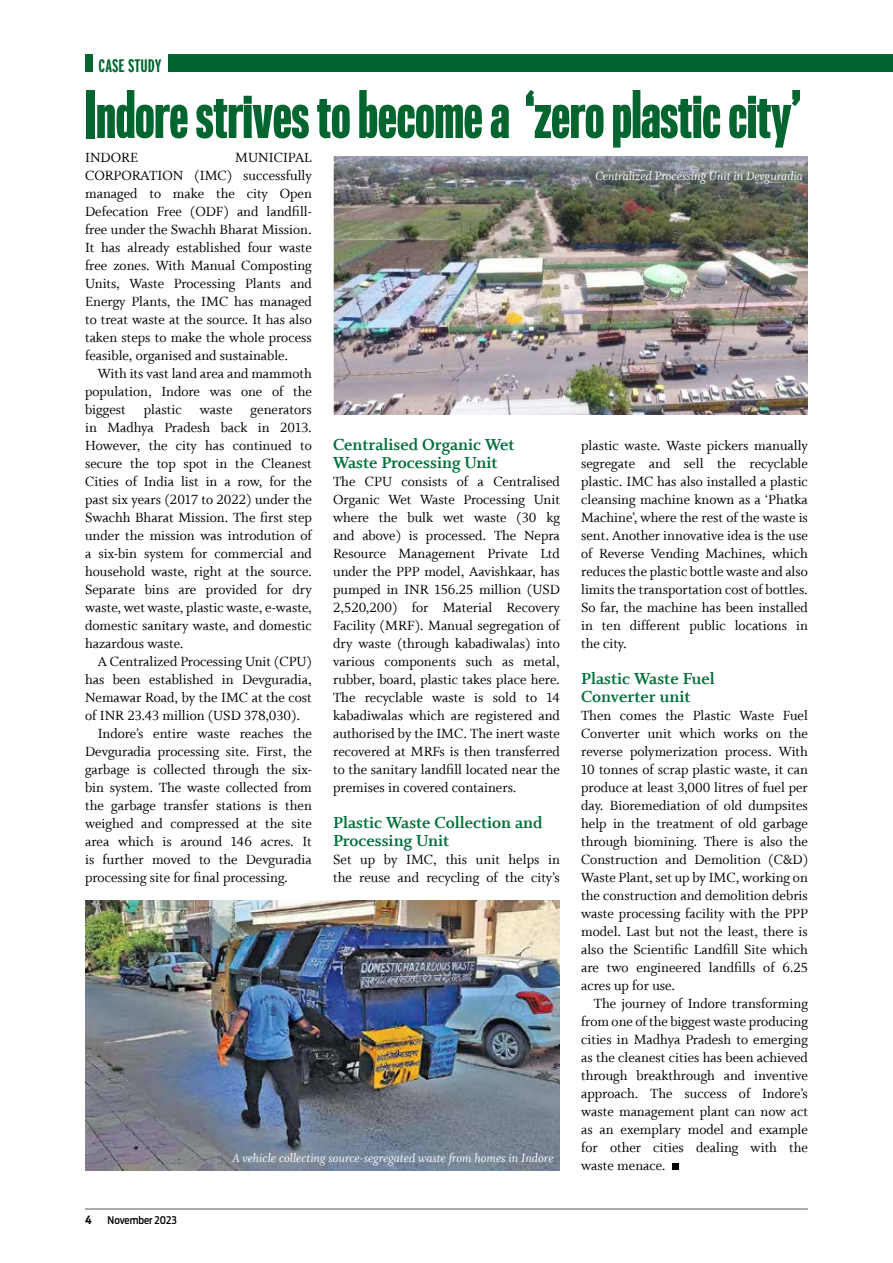
<style>
.page{position:relative;width:893px;height:1263px;background:#fff}
.page>*{position:absolute;margin:0;border:0;box-sizing:border-box;transform-origin:0 0}
.t1{font:500 60px "Titling Gothic FB Skyline";color:#00652e}
.t2{font:18px/18px "Whitman Bold LF";color:#006f39}
.t3{font:700 extra-condensed 18px "Interstate";color:#00652e}
.t4{font:15px/18px "Whitman Roman LF";color:#000;text-align:justify}
.t5{font:13.5px "Whitman Italic Os F";color:#fff}
.t6{font:700 11.25px "Antenna Cond";color:#000}
.t7{font:500 10.5px "Antenna Cond";color:#000}
</style>
<div class="page">
<hr style="left:85px;top:1188px;width:723px;height:1px;background:#58595b">
<hr style="left:85px;top:1209px;width:723px;height:1px;background:#58595b">
<img style="left:85px;top:900px;width:475px;height:270px">
<img style="left:333px;top:156px;width:475px;height:258px">
<div style="left:85px;top:54px;width:808px;height:18px;background:#00652e"></div>
<div style="left:93px;top:53px;width:75px;height:19px;background:#fff"></div>
<div style="left:672px;top:1164px;width:7px;height:6px;background:#000"></div>
<p class="t3" style="left:99px;top:56px;width:64px">CASE STUDY</p>
<h1 class="t1" style="left:85px;top:80px;width:717px">Indore strives to become a ‘zero plastic city’</h1>
<p class="t4" style="left:85px;top:149px;width:228px;text-indent:150px">MUNICIPAL CORPORATION (IMC) successfully managed to make the city Open Defecation Free (ODF) and landfill&shy;free under the Swachh Bharat Mission.<br>It has already established four waste free zones. With Manual Composting Units, Waste Processing Plants and Energy Plants, the IMC has managed to treat waste at the source. It has also taken steps to make the whole process feasible, organised and sustainable.</p>
<p class="t4" style="left:85px;top:365px;width:228px;text-indent:13px">With its vast land area and mammoth population, Indore was one of the biggest plastic waste generators in Madhya Pradesh back in 2013.<br>However, the city has continued to secure the top spot in the Cleanest Cities of India list in a row, for the past six years (2017 to 2022) under the Swachh Bharat Mission. The first step under the mission was introdution of a six-bin system for commercial and household waste, right at the source.<br>Separate bins are provided for dry waste, wet waste, plastic waste, e-waste, domestic sanitary waste, and domestic hazardous waste.</p>
<p class="t4" style="left:98px;top:653px;width:216px">A Centralized Processing Unit (CPU)</p>
<p class="t4" style="left:85px;top:671px;width:228px">has been established in Devguradia,</p>
<p class="t4" style="left:85px;top:689px;width:228px">Nemawar Road, by the IMC at the cost</p>
<p class="t4" style="left:85px;top:707px;width:217px">of INR 23.43 million (USD 378,030).</p>
<p class="t4" style="left:98px;top:725px;width:216px">Indore’s entire waste reaches the</p>
<p class="t4" style="left:85px;top:743px;width:228px">Devguradia processing site. First, the</p>
<p class="t4" style="left:85px;top:761px;width:228px">garbage is collected through the six-</p>
<p class="t4" style="left:85px;top:779px;width:228px">bin system. The waste collected from</p>
<p class="t4" style="left:85px;top:797px;width:228px">the garbage transfer stations is then</p>
<p class="t4" style="left:85px;top:815px;width:228px">weighed and compressed at the site</p>
<p class="t4" style="left:85px;top:833px;width:228px">area which is around 146 acres. It</p>
<p class="t4" style="left:85px;top:851px;width:228px">is further moved to the Devguradia</p>
<p class="t4" style="left:85px;top:869px;width:204px">processing site for final processing.</p>
<p class="t4" style="left:85px;top:149px;width:54px">INDORE</p>
<p class="t2" style="left:333px;top:436px;width:183px">Centralised Organic Wet<br>Waste Processing Unit</p>
<p class="t4" style="left:333px;top:473px;width:228px">The CPU consists of a Centralised Organic Wet Waste Processing Unit where the bulk wet waste (30 kg and above) is processed. The Nepra Resource Management Private Ltd under the PPP model, Aavishkaar, has pumped in INR 156.25 million (USD 2,520,200) for Material Recovery Facility (MRF). Manual segregation of dry waste (through kabadiwalas) into various components such as metal, rubber, board, plastic takes place here.<br>The recyclable waste is sold to 14 kabadiwalas which are registered and authorised by the IMC. The inert waste recovered at MRFs is then transferred to the sanitary landfill located near the premises in covered containers.</p>
<p class="t2" style="left:333px;top:814px;width:211px">Plastic Waste Collection and<br>Processing Unit</p>
<p class="t4" style="left:333px;top:851px;width:228px">Set up by IMC, this unit helps in the reuse and recycling of the city’s</p>
<p class="t6" style="left:85px;top:1213px;width:8px">4</p>
<p class="t7" style="left:108px;top:1214px;width:71px">November 2023</p>
<p class="t5" style="left:232px;top:1150px;width:323px">A vehicle collecting source-segregated waste from homes in Indore</p>
<p class="t5" style="left:595px;top:168px;width:209px">Centralized Processing Unit in Devguradia</p>
<p class="t4" style="left:581px;top:437px;width:228px">plastic waste. Waste pickers manually segregate and sell the recyclable plastic. IMC has also installed a plastic cleansing machine known as a ‘Phatka Machine’, where the rest of the waste is sent. Another innovative idea is the use of Reverse Vending Machines, which reduces the plastic bottle waste and also limits the transportation cost of bottles.<br>So far, the machine has been installed in ten different public locations in the city.</p>
<p class="t2" style="left:581px;top:670px;width:135px">Plastic Waste Fuel<br>Converter unit</p>
<p class="t4" style="left:581px;top:707px;width:228px">Then comes the Plastic Waste Fuel Converter unit which works on the reverse polymerization process. With 10 tonnes of scrap plastic waste, it can produce at least 3,000 litres of fuel per day. Bioremediation of old dumpsites help in the treatment of old garbage through biomining. There is also the Construction and Demolition (C&amp;D)<br>Waste Plant, set up by IMC, working on the construction and demolition debris waste processing facility with the PPP model. Last but not the least, there is also the Scientific Landfill Site which are two engineered landfills of 6.25 acres up for use.</p>
<p class="t4" style="left:581px;top:995px;width:228px;text-indent:13px">The journey of Indore transforming from one of the biggest waste producing cities in Madhya Pradesh to emerging as the cleanest cities has been achieved through breakthrough and inventive approach. The success of Indore’s waste management plant can now act as an exemplary model and example for other cities dealing with the waste menace.</p>
</div>
